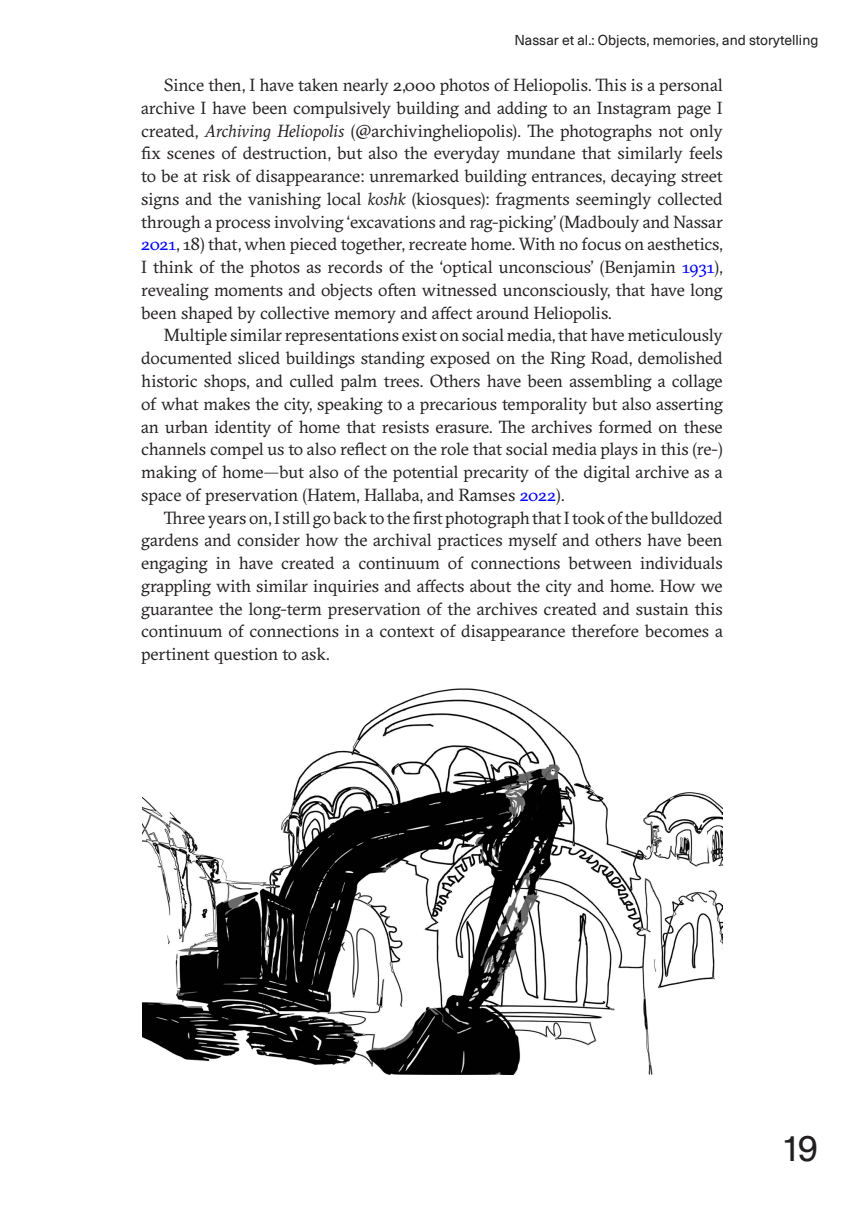
<style>
.page{position:relative;width:864px;height:1231px;background:#fff}
.page>*{position:absolute;margin:0;border:0;box-sizing:border-box;transform-origin:0 0}
.t1{font:36.75px "Neue Haas Unica Pro";color:#231f20}
.t2{font:17.5px/22.8px "GT Sectra";letter-spacing:-.01em;color:#231f20;text-align:justify}
.t3{font:14px "Neue Haas Unica Pro";color:#231f20}
.s1{font-style:italic}
.s2{color:#00f}
</style>
<div class="page">
<img style="left:142px;top:688px;width:580px;height:386px">
<p class="t3" style="left:514px;top:32px;width:305px">Nassar et al.: Objects, memories, and storytelling</p>
<p class="t2" style="left:141px;top:74px;width:583px;text-indent:23px">Since then, I have taken nearly 2,000 photos of Heliopolis. This is a personal archive I have been compulsively building and adding to an Instagram page I created, <span class="s1">Archiving Heliopolis</span> (@archivingheliopolis). The photographs not only fix scenes of destruction, but also the everyday mundane that similarly feels to be at risk of disappearance: unremarked building entrances, decaying street signs and the vanishing local <span class="s1">koshk</span> (kiosques): fragments seemingly collected through a process involving ‘excavations and rag-picking’ (Madbouly and Nassar <span class="s2">2021</span>, 18) that, when pieced together, recreate home. With no focus on aesthetics, I think of the photos as records of the ‘optical unconscious’ (Benjamin <span class="s2">1931</span>), revealing moments and objects often witnessed unconsciously, that have long been shaped by collective memory and affect around Heliopolis.</p>
<p class="t2" style="left:141px;top:324px;width:583px;text-indent:23px">Multiple similar representations exist on social media, that have meticulously documented sliced buildings standing exposed on the Ring Road, demolished historic shops, and culled palm trees. Others have been assembling a collage of what makes the city, speaking to a precarious temporality but also asserting an urban identity of home that resists erasure. The archives formed on these channels compel us to also reflect on the role that social media plays in this (re-) making of home—but also of the potential precarity of the digital archive as a space of preservation (Hatem, Hallaba, and Ramses <span class="s2">2022</span>).</p>
<p class="t2" style="left:141px;top:506px;width:583px;text-indent:23px">Three years on, I still go back to the first photograph that I took of the bulldozed gardens and consider how the archival practices myself and others have been engaging in have created a continuum of connections between individuals grappling with similar inquiries and affects about the city and home. How we guarantee the long-term preservation of the archives created and sustain this continuum of connections in a context of disappearance therefore becomes a pertinent question to ask.</p>
<h1 class="t1" style="left:784px;top:1125px;width:36px">19</h1>
</div>
